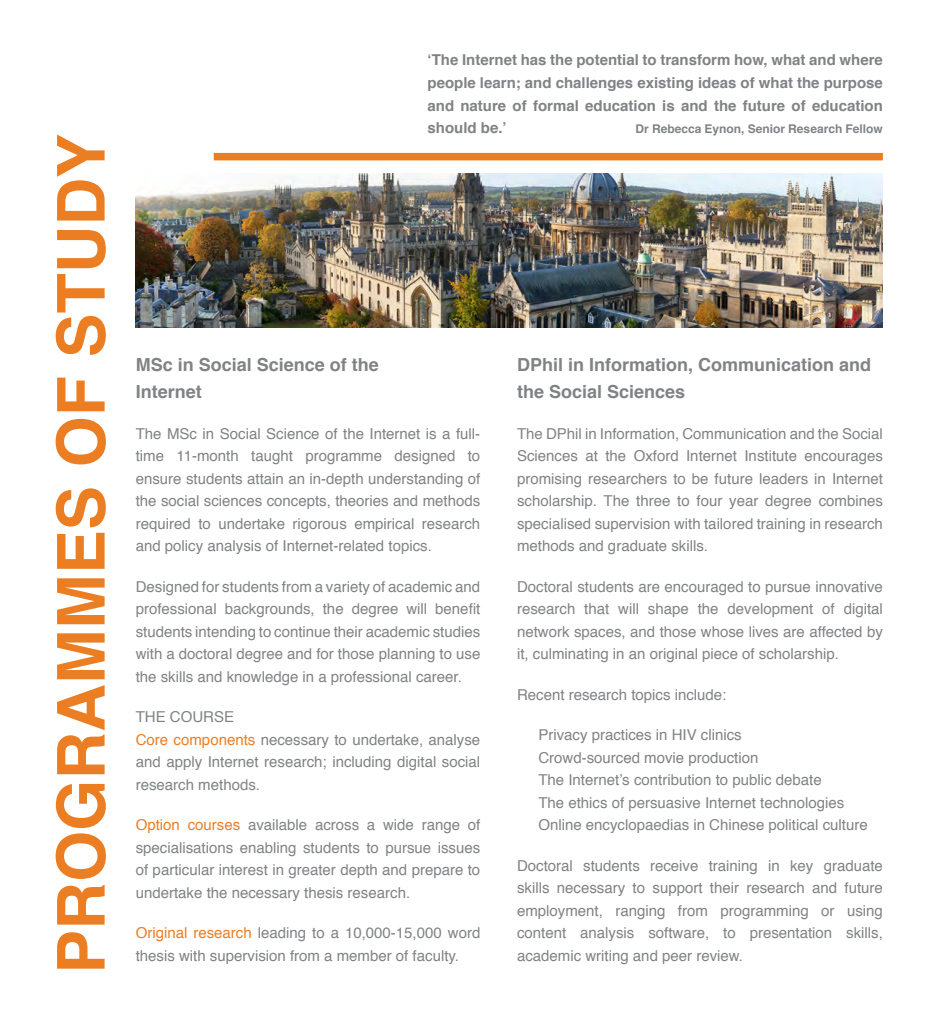
<style>
.page{position:relative;width:938px;height:1023px;background:#fff}
.page>*{position:absolute;margin:0;border:0;box-sizing:border-box;transform-origin:0 0}
.t1{font:700 66px "Helvetica";color:#eb7e23}
.t2{font:700 18px/27px "Helvetica";color:#808285}
.t3{font:15px/22.5px "Helvetica";color:#808285;text-align:justify}
.t4{font:700 15px/22.5px "Helvetica";color:#808285;text-align:justify}
.t5{font:700 12px "Helvetica";color:#808285}
.s1{color:#eb7e23}
</style>
<div class="page">
<div style="left:214px;top:153px;width:668px;height:7px;background:#eb7e23"></div>
<img style="left:136px;top:173px;width:746px;height:155px">
<p class="t1" style="left:28px;top:974px;width:841px;rotate:-90deg">PROGRAMMES OF STUDY</p>
<p class="t4" style="left:427px;top:49px;width:457px">‘The Internet has the potential to transform how, what and where people learn; and challenges existing ideas of what the purpose and nature of formal education is and the future of education should be.’</p>
<p class="t5" style="left:635px;top:119px;width:249px">Dr Rebecca Eynon, Senior Research Fellow</p>
<p class="t2" style="left:136px;top:351px;width:245px">MSc in Social Science of the</p>
<p class="t2" style="left:136px;top:378px;width:68px">Internet</p>
<p class="t3" style="left:136px;top:422px;width:346px">The MSc in Social Science of the Internet is a full&shy;time 11-month taught programme designed to ensure students attain an in-depth understanding of the social sciences concepts, theories and methods required to undertake rigorous empirical research and policy analysis of Internet-related topics.</p>
<p class="t3" style="left:136px;top:575px;width:346px">Designed for students from a variety of academic and professional backgrounds, the degree will benefit students intending to continue their academic studies with a doctoral degree and for those planning to use the skills and knowledge in a professional career.</p>
<p class="t3" style="left:136px;top:706px;width:100px">THE COURSE</p>
<p class="t3" style="left:136px;top:728px;width:346px"><span class="s1">Core components</span> necessary to undertake, analyse and apply Internet research; including digital social research methods.</p>
<p class="t3" style="left:136px;top:814px;width:346px"><span class="s1">Option courses</span> available across a wide range of specialisations enabling students to pursue issues of particular interest in greater depth and prepare to undertake the necessary thesis research.</p>
<p class="t3" style="left:136px;top:922px;width:346px"><span class="s1">Original research</span> leading to a 10,000-15,000 word</p>
<p class="t3" style="left:136px;top:944px;width:325px">thesis with supervision from a member of faculty.</p>
<p class="t2" style="left:517px;top:351px;width:356px">DPhil in Information, Communication and the Social Sciences</p>
<p class="t3" style="left:517px;top:422px;width:367px">The DPhil in Information, Communication and the Social Sciences at the Oxford Internet Institute encourages promising researchers to be future leaders in Internet scholarship. The three to four year degree combines specialised supervision with tailored training in research methods and graduate skills.</p>
<p class="t3" style="left:517px;top:575px;width:367px">Doctoral students are encouraged to pursue innovative research that will shape the development of digital network spaces, and those whose lives are affected by it, culminating in an original piece of scholarship.</p>
<p class="t3" style="left:517px;top:683px;width:211px">Recent research topics include:</p>
<p class="t3" style="left:538px;top:724px;width:205px">Privacy practices in HIV clinics</p>
<p class="t3" style="left:538px;top:746px;width:222px">Crowd-sourced movie production</p>
<p class="t3" style="left:538px;top:769px;width:285px">The Internet’s contribution to public debate</p>
<p class="t3" style="left:538px;top:791px;width:307px">The ethics of persuasive Internet technologies</p>
<p class="t3" style="left:538px;top:814px;width:331px">Online encyclopaedias in Chinese political culture</p>
<p class="t3" style="left:517px;top:854px;width:367px">Doctoral students receive training in key graduate skills necessary to support their research and future employment, ranging from programming or using content analysis software, to presentation skills, academic writing and peer review.</p>
</div>
